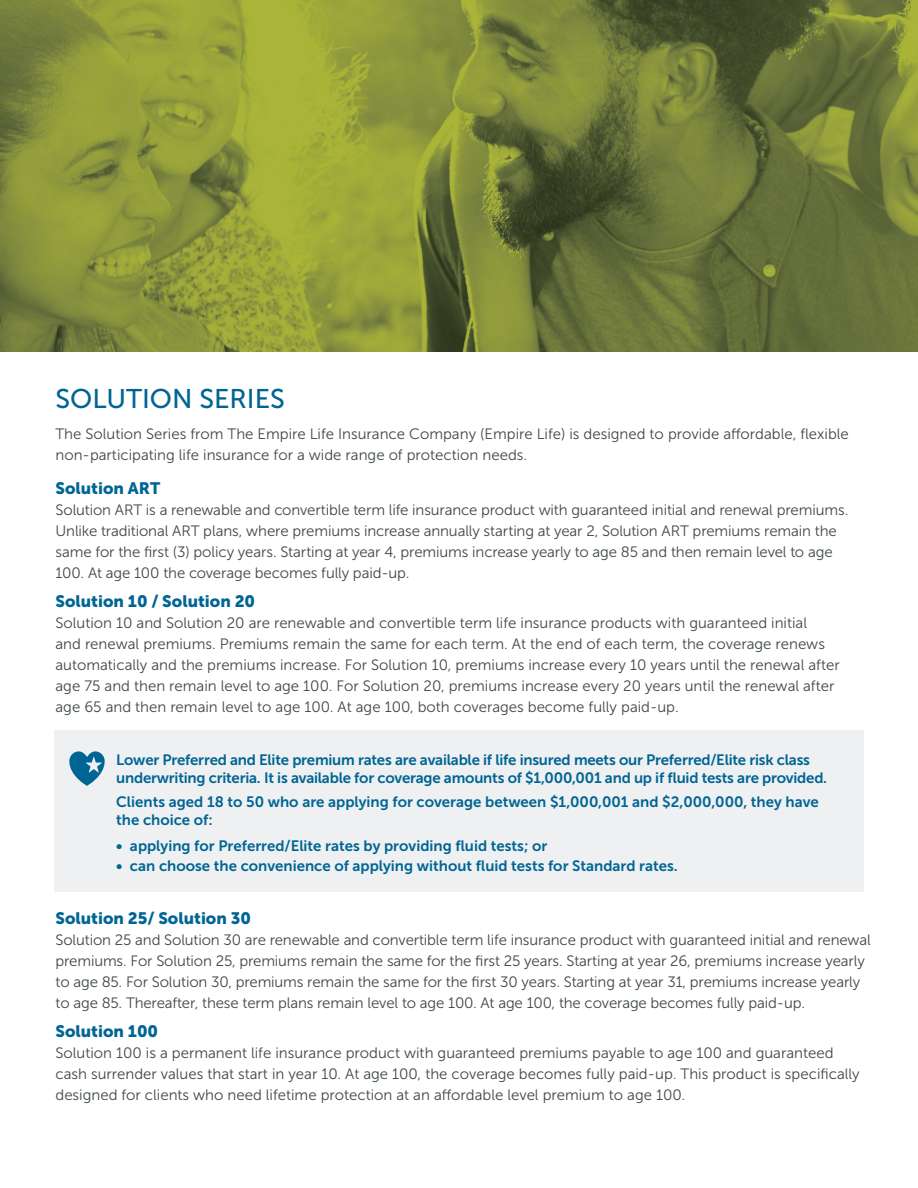
<style>
.page{position:relative;width:918px;height:1188px;background:#fff}
.page>*{position:absolute;margin:0;border:0;box-sizing:border-box;transform-origin:0 0}
.EL_Heading_2_-_18_pt{font:27px "Museo Sans 500";color:#006594}
.EL_Heading_3_-_11_pt{font:16.5px "Museo Sans 900";color:#006594}
.EL_Body_Text_-_10_pt{font:15px/21px "Museo Sans 300";color:#3f474c}
.EL_Body_Text_-_10_pt-2{font:15px/18px "Museo Sans 700";color:#006594}
</style>
<div class="page">
<img style="left:0;top:0;width:918px;height:352px">
<div style="left:54px;top:730px;width:810px;height:162px;background:#eef0f1"></div>
<svg style="left:69px;top:751px;width:36px;height:35px"></svg>
<h2 class="EL_Heading_2_-_18_pt" style="left:56px;top:384px;width:231px">SOLUTION SERIES</h2>
<p class="EL_Body_Text_-_10_pt" style="left:56px;top:424px;width:795px">The Solution Series from The Empire Life Insurance Company (Empire Life) is designed to provide affordable, flexible non-participating life insurance for a wide range of protection needs.</p>
<h3 class="EL_Heading_3_-_11_pt" style="left:56px;top:479px;width:106px">Solution ART</h3>
<p class="EL_Body_Text_-_10_pt" style="left:56px;top:499px;width:794px">Solution ART is a renewable and convertible term life insurance product with guaranteed initial and renewal premiums.<br>Unlike traditional ART plans, where premiums increase annually starting at year 2, Solution ART premiums remain the same for the first (3) policy years. Starting at year 4, premiums increase yearly to age 85 and then remain level to age 100. At age 100 the coverage becomes fully paid-up.</p>
<h3 class="EL_Heading_3_-_11_pt" style="left:56px;top:592px;width:201px">Solution 10 / Solution 20</h3>
<p class="EL_Body_Text_-_10_pt" style="left:56px;top:612px;width:786px">Solution 10 and Solution 20 are renewable and convertible term life insurance products with guaranteed initial<br>and renewal premiums. Premiums remain the same for each term. At the end of each term, the coverage renews automatically and the premiums increase. For Solution 10, premiums increase every 10 years until the renewal after age 75 and then remain level to age 100. For Solution 20, premiums increase every 20 years until the renewal after age 65 and then remain level to age 100. At age 100, both coverages become fully paid-up.</p>
<p class="EL_Body_Text_-_10_pt-2" style="left:116px;top:750px;width:712px">Lower Preferred and Elite premium rates are available if life insured meets our Preferred/Elite risk class underwriting criteria. It is available for coverage amounts of $1,000,001 and up if fluid tests are provided.</p>
<p class="EL_Body_Text_-_10_pt-2" style="left:116px;top:793px;width:704px">Clients aged 18 to 50 who are applying for coverage between $1,000,001 and $2,000,000, they have the choice of:</p>
<p class="EL_Body_Text_-_10_pt-2" style="left:116px;top:837px;width:433px">• applying for Preferred/Elite rates by providing fluid tests; or</p>
<p class="EL_Body_Text_-_10_pt-2" style="left:116px;top:856px;width:563px">• can choose the convenience of applying without fluid tests for Standard rates.</p>
<h3 class="EL_Heading_3_-_11_pt" style="left:56px;top:909px;width:197px">Solution 25/ Solution 30</h3>
<p class="EL_Body_Text_-_10_pt" style="left:56px;top:930px;width:817px">Solution 25 and Solution 30 are renewable and convertible term life insurance product with guaranteed initial and renewal premiums. For Solution 25, premiums remain the same for the first 25 years. Starting at year 26, premiums increase yearly to age 85. For Solution 30, premiums remain the same for the first 30 years. Starting at year 31, premiums increase yearly to age 85. Thereafter, these term plans remain level to age 100. At age 100, the coverage becomes fully paid-up.</p>
<h3 class="EL_Heading_3_-_11_pt" style="left:56px;top:1022px;width:104px">Solution 100</h3>
<p class="EL_Body_Text_-_10_pt" style="left:56px;top:1043px;width:806px">Solution 100 is a permanent life insurance product with guaranteed premiums payable to age 100 and guaranteed cash surrender values that start in year 10. At age 100, the coverage becomes fully paid-up. This product is specifically designed for clients who need lifetime protection at an affordable level premium to age 100.</p>
</div>
